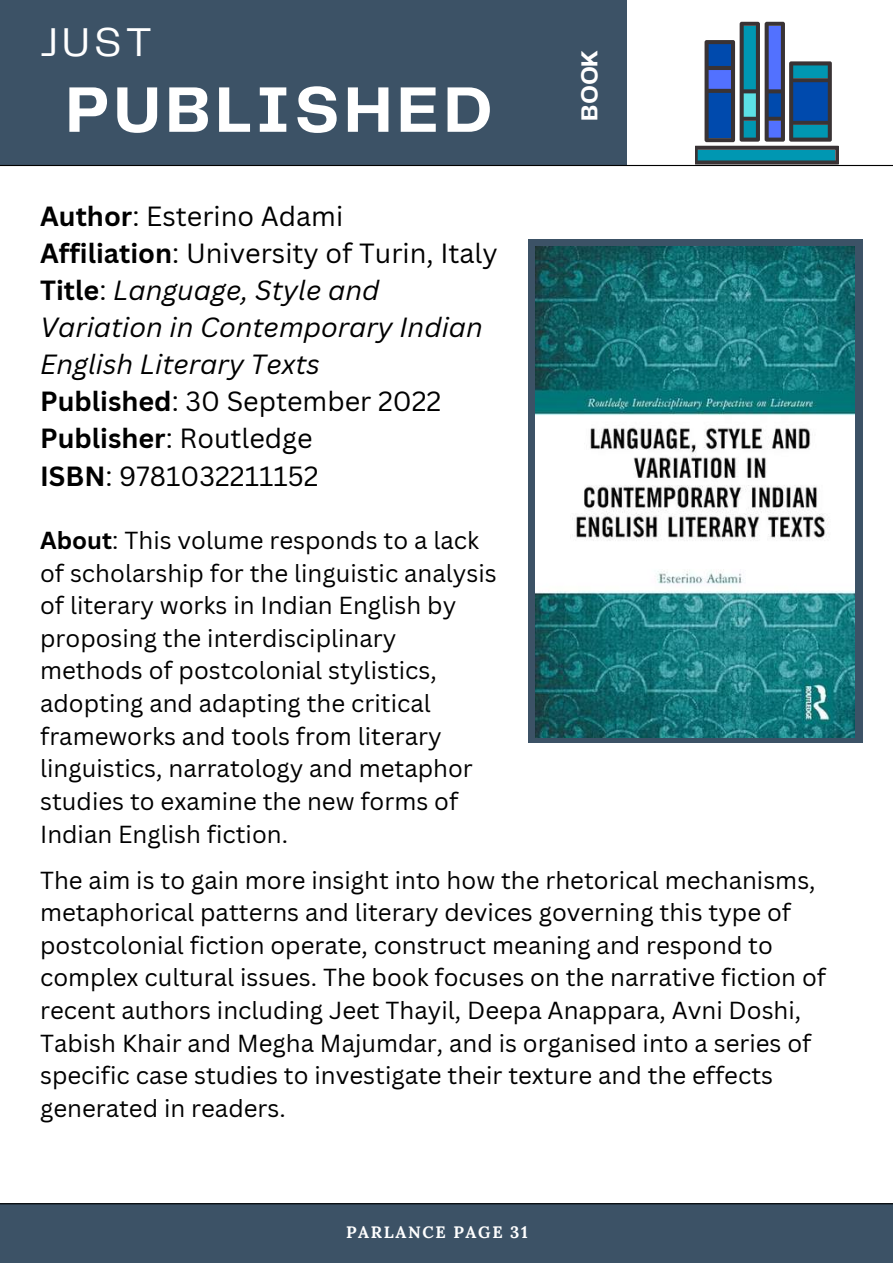
<style>
.page{position:relative;width:893px;height:1264px;background:#fff}
.page>*{position:absolute;margin:0;border:0;box-sizing:border-box;transform-origin:0 0}
.t1{font:700 66.75px "Telegraf";letter-spacing:.07em;color:#fff}
.t2{font:41.7px "Telegraf";color:#fff}
.t3{font:27px/37px "Canva Sans";color:#000}
.t4{font:24px/32.5px "Canva Sans";color:#000}
.t5{font:700 24px "Telegraf";color:#fff}
.t6{font:700 16.5px "Lora";letter-spacing:.1em;color:#fff}
.s1{font-weight:700}
.s2{font-style:italic}
</style>
<div class="page">
<div style="left:0;top:0;width:626px;height:164px;background:#3c5266"></div>
<div style="left:0;top:1203px;width:892px;height:59px;background:#3c5266"></div>
<svg style="left:695px;top:22px;width:143px;height:142px"></svg>
<div style="left:527px;top:240px;width:335px;height:503px;background:#3c5266"></div>
<img style="left:535px;top:246px;width:319px;height:491px">
<hr style="left:0;top:1203px;width:892px;height:1px;background:#000">
<hr style="left:0;top:165px;width:892px;height:1px;background:#000">
<h2 class="t2" style="left:40px;top:25px;width:113px">JUST</h2>
<h1 class="t1" style="left:65px;top:81px;width:428px">PUBLISHED</h1>
<p class="t3" style="left:40px;top:197px;width:459px"><span class="s1">Author</span>: Esterino Adami<br><span class="s1">Affiliation</span>: University of Turin, Italy<br><span class="s1">Title</span>: <span class="s2">Language, Style and<br>Variation in Contemporary Indian<br>English Literary Texts<br></span><span class="s1">Published</span>: 30 September 2022<br><span class="s1">Publisher</span>: Routledge<br><span class="s1">ISBN</span>: 9781032211152</p>
<p class="t5" style="left:579px;top:121px;width:73px;rotate:-90deg">BOOK</p>
<p class="t4" style="left:40px;top:523px;width:458px"><span class="s1">About</span>: This volume responds to a lack of scholarship for the linguistic analysis of literary works in Indian English by proposing the interdisciplinary methods of postcolonial stylistics, adopting and adapting the critical frameworks and tools from literary linguistics, narratology and metaphor studies to examine the new forms of Indian English fiction.</p>
<p class="t4" style="left:40px;top:863px;width:787px">The aim is to gain more insight into how the rhetorical mechanisms, metaphorical patterns and literary devices governing this type of postcolonial fiction operate, construct meaning and respond to complex cultural issues. The book focuses on the narrative fiction of recent authors including Jeet Thayil, Deepa Anappara, Avni Doshi, Tabish Khair and Megha Majumdar, and is organised into a series of specific case studies to investigate their texture and the effects generated in readers.</p>
<p class="t6" style="left:346px;top:1221px;width:183px">PARLANCE PAGE 31</p>
</div>
